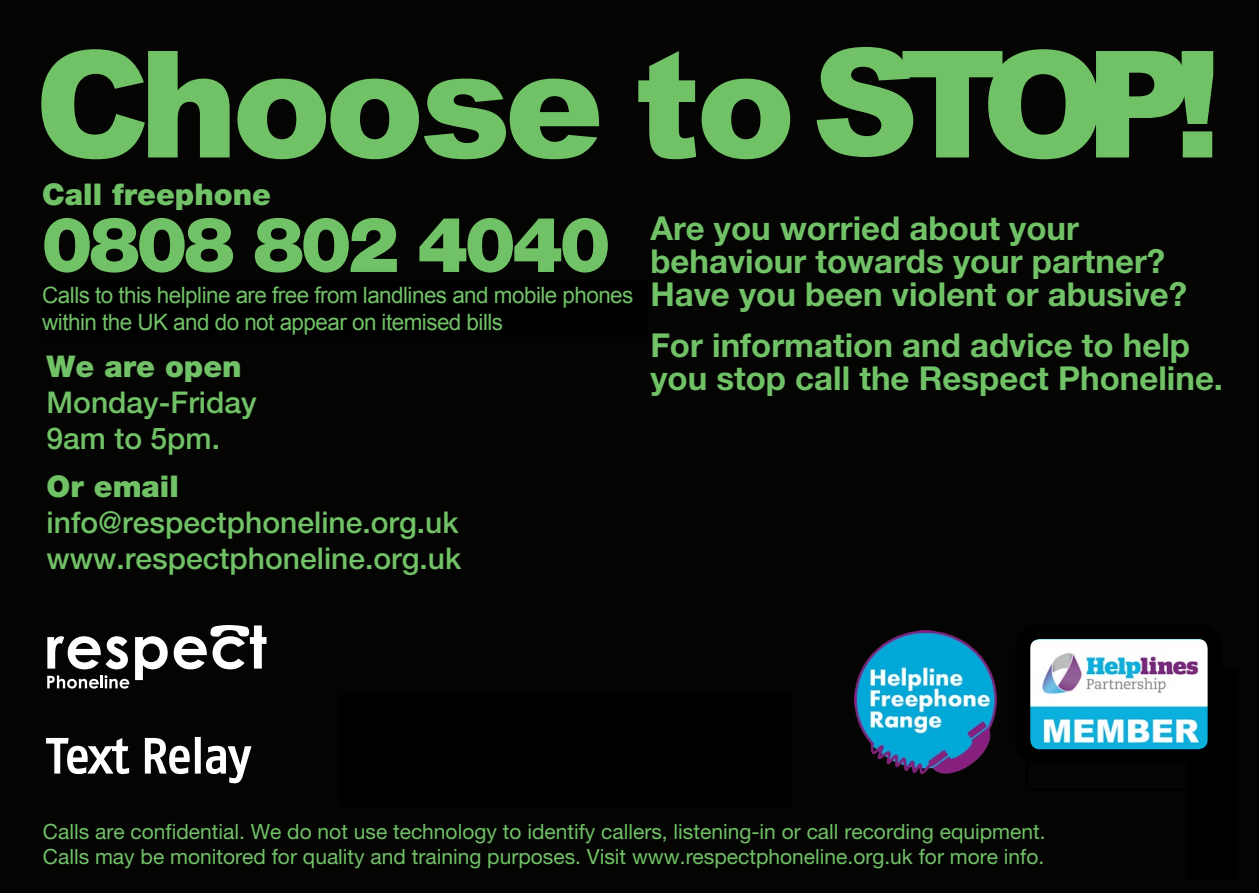
<style>
.page{position:relative;width:1259px;height:893px;background:#040503}
.page>*{position:absolute;margin:0;border:0;box-sizing:border-box;transform-origin:0 0}
.t1{font:900 76.8px "Helvetica Neue";letter-spacing:-.05em;color:#71c167}
.t2{font:700 33px/33px "Helvetica Neue";color:#71c167}
.t3{font:500 30px/36px "Helvetica Neue";color:#71c167}
.t4{font:900 30px "Helvetica Neue";color:#71c167}
.t5{font:22.5px/27px "Arial";letter-spacing:-.025em;color:#71c167}
.t6{font:21px/25.2px "Helvetica Neue";color:#71c167}
.s1{font-weight:900}
</style>
<div class="page">
<svg style="left:41px;top:49px;width:189px;height:110px"></svg>
<svg style="left:237px;top:79px;width:362px;height:80px"></svg>
<svg style="left:638px;top:51px;width:152px;height:108px"></svg>
<svg style="left:816px;top:47px;width:397px;height:112px"></svg>
<svg style="left:46px;top:737px;width:84px;height:38px"></svg>
<svg style="left:144px;top:737px;width:46px;height:38px"></svg>
<div style="left:195px;top:737px;width:6px;height:37px;border:2px solid #fff"></div>
<svg style="left:206px;top:745px;width:46px;height:39px"></svg>
<svg style="left:47px;top:636px;width:81px;height:33px"></svg>
<svg style="left:135px;top:636px;width:33px;height:44px"></svg>
<svg style="left:47px;top:675px;width:82px;height:14px"></svg>
<svg style="left:174px;top:625px;width:92px;height:44px"></svg>
<div style="left:1187px;top:670px;width:49px;height:210px;background:#000"></div>
<div style="left:339px;top:694px;width:452px;height:112px;background:#000"></div>
<div style="left:42px;top:281px;width:605px;height:56px;background:#000"></div>
<img style="left:1031px;top:640px;width:175px;height:108px">
<img style="left:855px;top:630px;width:142px;height:145px">
<div style="left:1015px;top:624px;width:207px;height:140px;border:15px solid #000;border-radius:17px"></div>
<p class="t4" style="left:42px;top:176px;width:230px">Call freephone</p>
<p class="t1" style="left:41px;top:199px;width:571px">0808 802 4040</p>
<p class="t2" style="left:650px;top:211px;width:538px">Are you worried about your behaviour towards your partner?<br>Have you been violent or abusive?</p>
<p class="t2" style="left:650px;top:328px;width:541px">For information and advice to help</p>
<p class="t5" style="left:42px;top:282px;width:593px">Calls to this helpline are free from landlines and mobile phones within the UK and do not appear on itemised bills</p>
<p class="t4" style="left:47px;top:349px;width:197px">We are open</p>
<p class="t2" style="left:650px;top:361px;width:574px">you stop call the Respect Phoneline.</p>
<p class="t3" style="left:47px;top:384px;width:212px">Monday-Friday<br>9am to 5pm.</p>
<p class="t3" style="left:47px;top:468px;width:416px"><span class="s1">Or email </span>info@respectphoneline.org.uk www.respectphoneline.org.uk</p>
<p class="t6" style="left:43px;top:819px;width:1004px">Calls are confidential. We do not use technology to identify callers, listening-in or call recording equipment.<br>Calls may be monitored for quality and training purposes. Visit www.respectphoneline.org.uk for more info.</p>
</div>
